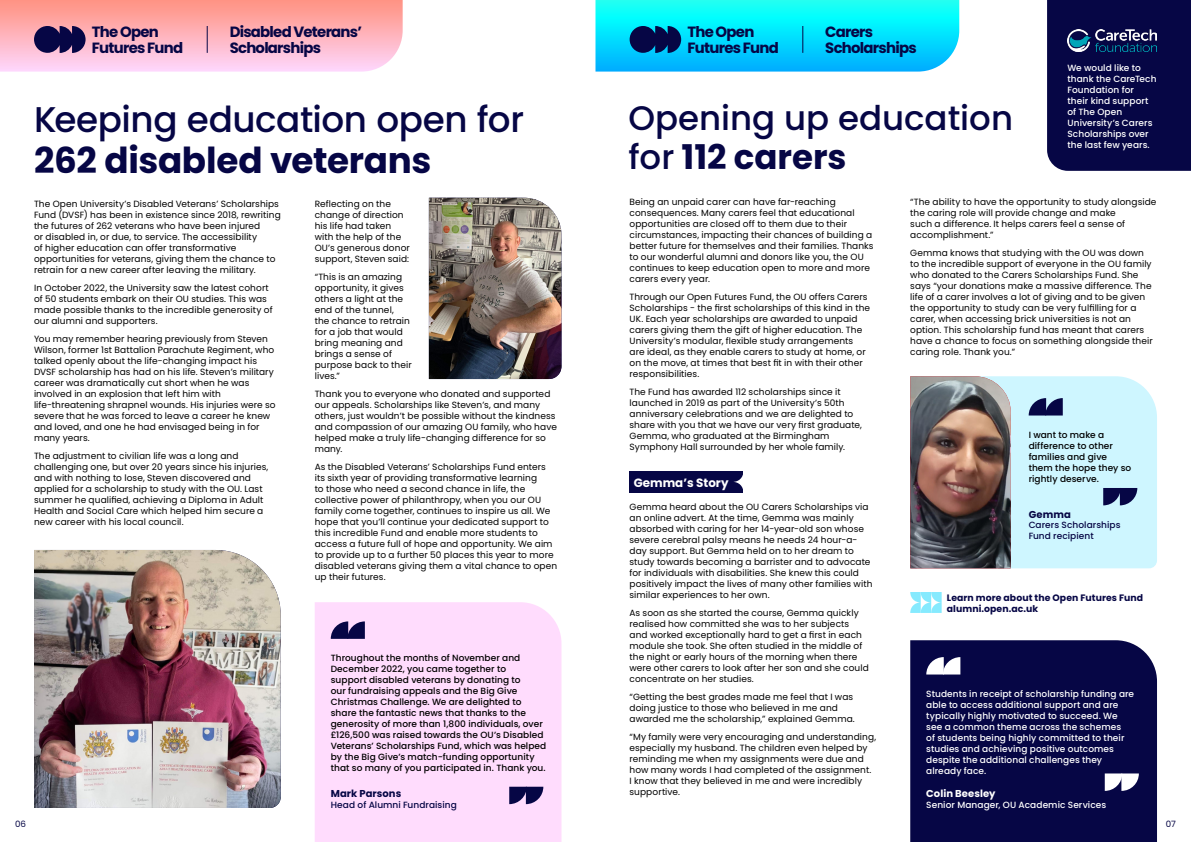
<style>
.page{position:relative;width:1191px;height:842px;background:#fff}
.page>*{position:absolute;margin:0;border:0;box-sizing:border-box;transform-origin:0 0}
.t1{font:500 35.7px "Poppins";letter-spacing:-.01em;color:#060645}
.t2{font:700 35.7px "Poppins";letter-spacing:-.01em;color:#060645}
.t3{font:500 34px/39px "Poppins";color:#060645}
.t4{font:700 14.9px/16px "Poppins";letter-spacing:-.05em;color:#060645}
.t5{font:700 12px "Poppins";color:#fff}
.t6{font:700 10px "Poppins";letter-spacing:.005em;color:#060645}
.t7{font:700 10px "Poppins";letter-spacing:.005em;color:#fff}
.t8{font:700 9.3px/11.2px "Poppins";letter-spacing:.01em;color:#060645}
.t9{font:9px/11px "Poppins";letter-spacing:.01em;color:#000}
.t10{font:500 9px/11px "Poppins";letter-spacing:.005em;color:#000}
.t11{font:500 9px/11px "Poppins";letter-spacing:.005em;color:#fff}
.t12{font:500 9px/10.8px "Poppins";letter-spacing:.005em;color:#060645}
.t13{font:8.7px "Poppins";color:#060645}
.s1{font-weight:700}
</style>
<div class="page">
<img style="left:34px;top:550px;width:247px;height:258px">
<img style="left:429px;top:198px;width:132px;height:181px">
<svg style="left:0;top:0;width:403px;height:72px;background:#f4aeb9"></svg>
<div style="left:315px;top:602px;width:246px;height:240px;background:#ffdcfd"></div>
<svg style="left:331px;top:621px;width:34px;height:18px"></svg>
<svg style="left:509px;top:787px;width:34px;height:17px"></svg>
<div style="left:1010px;top:376px;width:147px;height:192px;background:#cef6ff"></div>
<img style="left:910px;top:376px;width:100px;height:192px">
<svg style="left:1028px;top:398px;width:34px;height:17px"></svg>
<svg style="left:1103px;top:488px;width:34px;height:17px"></svg>
<svg style="left:910px;top:592px;width:31px;height:21px"></svg>
<svg style="left:595px;top:0;width:364px;height:72px;background:#0ad7f5"></svg>
<div style="left:629px;top:471px;width:114px;height:21px;background:#060645"></div>
<svg style="left:733px;top:474px;width:10px;height:15px"></svg>
<div style="left:910px;top:640px;width:247px;height:202px;background:#060645"></div>
<div style="left:1047px;top:0;width:144px;height:171px;background:#060645"></div>
<svg style="left:926px;top:657px;width:34px;height:17px"></svg>
<svg style="left:1104px;top:773px;width:34px;height:18px"></svg>
<img style="left:1067px;top:29px;width:89px;height:23px">
<h3 class="t4" style="left:92px;top:24px;width:93px">The Open<br>Futures Fund</h3>
<h3 class="t4" style="left:230px;top:24px;width:134px">Disabled Veterans’<br>Scholarships</h3>
<h1 class="t1" style="left:34px;top:99px;width:491px">Keeping education open for</h1>
<h1 class="t2" style="left:34px;top:140px;width:399px">262 disabled veterans</h1>
<p class="t9" style="left:34px;top:199px;width:248px">The Open University’s Disabled Veterans’ Scholarships Fund (DVSF) has been in existence since 2018, rewriting the futures of 262 veterans who have been injured<br>or disabled in, or due, to service. The accessibility<br>of higher education can offer transformative opportunities for veterans, giving them the chance to retrain for a new career after leaving the military.</p>
<p class="t9" style="left:34px;top:283px;width:240px">In October 2022, the University saw the latest cohort of 50 students embark on their OU studies. This was made possible thanks to the incredible generosity of our alumni and supporters.</p>
<p class="t9" style="left:34px;top:334px;width:243px">You may remember hearing previously from Steven Wilson, former 1st Battalion Parachute Regiment, who talked openly about the life-changing impact his DVSF scholarship has had on his life. Steven’s military career was dramatically cut short when he was involved in an explosion that left him with life-threatening shrapnel wounds. His injuries were so severe that he was forced to leave a career he knew and loved, and one he had envisaged being in for many years.</p>
<p class="t9" style="left:34px;top:451px;width:236px">The adjustment to civilian life was a long and challenging one, but over 20 years since his injuries, and with nothing to lose, Steven discovered and applied for a scholarship to study with the OU. Last summer he qualified, achieving a Diploma in Adult Health and Social Care which helped him secure a new career with his local council.</p>
<p class="t9" style="left:315px;top:199px;width:97px">Reflecting on the change of direction his life had taken with the help of the<br>OU’s generous donor support, Steven said:</p>
<p class="t9" style="left:315px;top:272px;width:98px">“This is an amazing opportunity, it gives others a light at the end of the tunnel,<br>the chance to retrain for a job that would bring meaning and brings a sense of purpose back to their lives.”</p>
<p class="t9" style="left:315px;top:389px;width:244px">Thank you to everyone who donated and supported our appeals. Scholarships like Steven’s, and many others, just wouldn’t be possible without the kindness and compassion of our amazing OU family, who have helped make a truly life-changing difference for so many.</p>
<p class="t9" style="left:315px;top:462px;width:244px">As the Disabled Veterans’ Scholarships Fund enters its sixth year of providing transformative learning<br>to those who need a second chance in life, the collective power of philanthropy, when you our OU family come together, continues to inspire us all. We hope that you’ll continue your dedicated support to this incredible Fund and enable more students to access a future full of hope and opportunity. We aim to provide up to a further 50 places this year to more disabled veterans giving them a vital chance to open up their futures.</p>
<p class="t13" style="left:15px;top:818px;width:13px">06</p>
<p class="t10" style="left:331px;top:652px;width:217px">Throughout the months of November and December 2022, you came together to<br>support disabled veterans by donating to<br>our fundraising appeals and the Big Give Christmas Challenge. We are delighted to share the fantastic news that thanks to the generosity of more than 1,800 individuals, over £126,500 was raised towards the OU’s Disabled Veterans’ Scholarships Fund, which was helped by the Big Give’s match-funding opportunity that so many of you participated in. Thank you.</p>
<p class="t6" style="left:331px;top:788px;width:72px">Mark Parsons</p>
<p class="t12" style="left:331px;top:800px;width:128px">Head of Alumni Fundraising</p>
<h3 class="t4" style="left:687px;top:24px;width:93px">The Open<br>Futures Fund</h3>
<h3 class="t4" style="left:825px;top:24px;width:93px">Carers<br>Scholarships</h3>
<p class="t11" style="left:1067px;top:62px;width:90px">We would like to thank the CareTech<br>Foundation for their kind support of The Open<br>University’s Carers<br>Scholarships over the last few years.</p>
<h2 class="t3" style="left:628px;top:99px;width:386px">Opening up education for <span class="s1">112 carers</span></h2>
<p class="t9" style="left:910px;top:196px;width:248px">“The ability to have the opportunity to study alongside the caring role will provide change and make<br>such a difference. It helps carers feel a sense of accomplishment.”</p>
<p class="t9" style="left:910px;top:247px;width:244px">Gemma knows that studying with the OU was down to the incredible support of everyone in the OU family who donated to the Carers Scholarships Fund. She says “your donations make a massive difference. The life of a carer involves a lot of giving and to be given the opportunity to study can be very fulfilling for a carer, when accessing brick universities is not an option. This scholarship fund has meant that carers have a chance to focus on something alongside their caring role. Thank you.”</p>
<p class="t9" style="left:629px;top:196px;width:245px">Being an unpaid carer can have far-reaching consequences. Many carers feel that educational opportunities are closed off to them due to their circumstances, impacting their chances of building a better future for themselves and their families. Thanks to our wonderful alumni and donors like you, the OU continues to keep education open to more and more carers every year.</p>
<p class="t9" style="left:629px;top:291px;width:242px">Through our Open Futures Fund, the OU offers Carers Scholarships - the first scholarships of this kind in the UK. Each year scholarships are awarded to unpaid carers giving them the gift of higher education. The University’s modular, flexible study arrangements are ideal, as they enable carers to study at home, or on the move, at times that best fit in with their other responsibilities.</p>
<p class="t9" style="left:629px;top:386px;width:234px">The Fund has awarded 112 scholarships since it launched in 2019 as part of the University’s 50th anniversary celebrations and we are delighted to share with you that we have our very first graduate, Gemma, who graduated at the Birmingham Symphony Hall surrounded by her whole family.</p>
<p class="t10" style="left:1028px;top:429px;width:104px">I want to make a difference to other families and give them the hope they so rightly deserve.</p>
<p class="t6" style="left:1028px;top:508px;width:44px">Gemma</p>
<p class="t12" style="left:1028px;top:520px;width:93px">Carers Scholarships<br>Fund recipient</p>
<h3 class="t5" style="left:633px;top:475px;width:96px">Gemma’s Story</h3>
<p class="t9" style="left:629px;top:502px;width:244px">Gemma heard about the OU Carers Scholarships via an online advert. At the time, Gemma was mainly absorbed with caring for her 14-year-old son whose severe cerebral palsy means he needs 24 hour-a&shy;day support. But Gemma held on to her dream to study towards becoming a barrister and to advocate for individuals with disabilities. She knew this could positively impact the lives of many other families with similar experiences to her own.</p>
<p class="t9" style="left:629px;top:608px;width:241px">As soon as she started the course, Gemma quickly realised how committed she was to her subjects and worked exceptionally hard to get a first in each module she took. She often studied in the middle of the night or early hours of the morning when there were other carers to look after her son and she could concentrate on her studies.</p>
<p class="t9" style="left:629px;top:692px;width:227px">“Getting the best grades made me feel that I was doing justice to those who believed in me and awarded me the scholarship,” explained Gemma.</p>
<p class="t9" style="left:629px;top:732px;width:248px">“My family were very encouraging and understanding, especially my husband. The children even helped by reminding me when my assignments were due and how many words I had completed of the assignment.<br>I know that they believed in me and were incredibly supportive.</p>
<p class="t8" style="left:946px;top:592px;width:198px">Learn more about the Open Futures Fund alumni.open.ac.uk</p>
<p class="t11" style="left:926px;top:688px;width:209px">Students in receipt of scholarship funding are able to access additional support and are typically highly motivated to succeed. We see a common theme across the schemes<br>of students being highly committed to their studies and achieving positive outcomes despite the additional challenges they already face.</p>
<p class="t7" style="left:926px;top:788px;width:71px">Colin Beesley</p>
<p class="t11" style="left:926px;top:799px;width:181px">Senior Manager, OU Academic Services</p>
<p class="t13" style="left:1165px;top:818px;width:12px">07</p>
</div>
